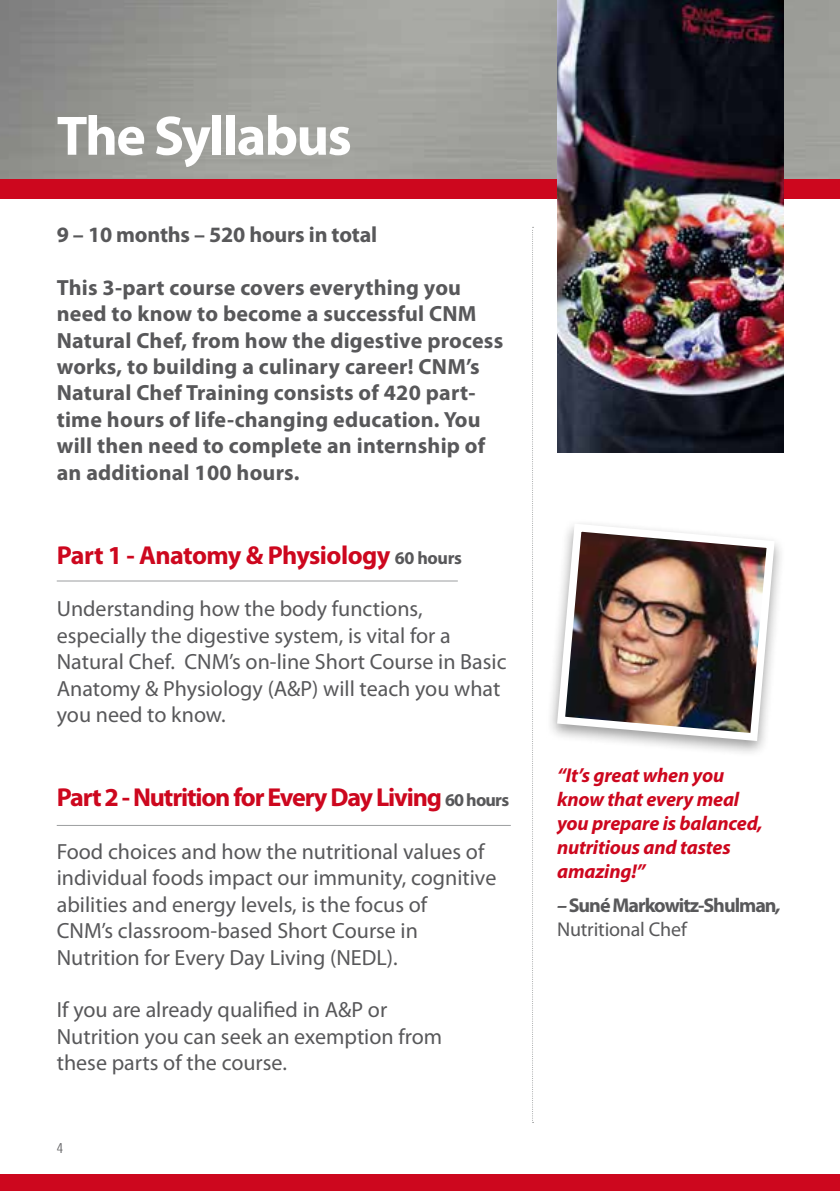
<style>
.page{position:relative;width:840px;height:1191px;background:#fff}
.page>*{position:absolute;margin:0;border:0;box-sizing:border-box;transform-origin:0 0}
.t1{font:700 56px "Myriad Pro";letter-spacing:-.03em;color:#fff}
.t2{font:700 26px "Myriad Pro";letter-spacing:-.045em;color:#cd071e}
.t3{font:700 26px "Myriad Pro";letter-spacing:-.02em;color:#cd071e}
.t4{font:22px/26.4px "Myriad Pro";color:#58585a}
.t5{font:700 22px/26.4px "Myriad Pro";letter-spacing:.01em;color:#58585a}
.t6{font:700 22px "Myriad Pro";letter-spacing:-.01em;color:#58585a}
.t7{font:italic 700 20px/24px "Myriad Pro";letter-spacing:-.01em;color:#cd071e}
.t8{font:700 20px/24px "Myriad Pro";letter-spacing:-.05em;color:#58585a}
.t9{font:300 condensed 14px "Zurich BT";color:#58585a}
.s1{font-size:18px;color:#58585a}
.s2{font-style:italic}
.s3{font-weight:400}
</style>
<div class="page">
<div style="left:545px;top:518px;width:240px;height:240px;background:#000;opacity:.4"></div>
<img style="left:552px;top:519px;width:226px;height:226px">
<img style="left:0;top:0;width:839px;height:179px">
<div style="left:0;top:179px;width:839px;height:19px;background:#cd071e"></div>
<div style="left:0;top:1174px;width:839px;height:17px;background:#cd071e"></div>
<hr style="left:57px;top:580px;width:400px;height:1px;background:#9c9e9f">
<hr style="left:57px;top:825px;width:453px;height:1px;background:#9c9e9f">
<svg style="left:532px;top:227px;width:1px;height:896px"></svg>
<img style="left:557px;top:0;width:225px;height:452px">
<h1 class="t1" style="left:57px;top:99px;width:296px">The Syllabus</h1>
<p class="t6" style="left:57px;top:220px;width:322px">9 – 10 months – 520 hours in total</p>
<p class="t5" style="left:57px;top:273px;width:448px">This 3-part course covers everything you need to know to become a successful CNM Natural Chef, from how the digestive process works, to building a culinary career! CNM’s Natural Chef Training consists of 420 part&shy;time hours of life-changing education. You will then need to complete an internship of an additional 100 hours.</p>
<p class="t3" style="left:57px;top:538px;width:406px">Part 1 - Anatomy &amp; Physiology <span class="s1">60 hours</span></p>
<p class="t4" style="left:57px;top:595px;width:451px">Understanding how the body functions, especially the digestive system, is vital for a Natural Chef. CNM’s on-line Short Course in Basic Anatomy &amp; Physiology (A&amp;P) will teach you what you need to know.</p>
<p class="t2" style="left:57px;top:780px;width:453px">Part 2 - Nutrition for Every Day Living <span class="s1">60 hours</span></p>
<p class="t4" style="left:57px;top:838px;width:441px">Food choices and how the nutritional values of individual foods impact our immunity, cognitive abilities and energy levels, is the focus of<br>CNM’s classroom-based Short Course in Nutrition for Every Day Living (NEDL).</p>
<p class="t4" style="left:57px;top:996px;width:387px">If you are already qualified in A&amp;P or<br>Nutrition you can seek an exemption from these parts of the course.</p>
<p class="t9" style="left:57px;top:1139px;width:8px">4</p>
<p class="t7" style="left:556px;top:762px;width:207px">“It’s great when you know that every meal you prepare is balanced, nutritious and tastes amazing!”</p>
<p class="t8" style="left:556px;top:892px;width:225px"><span class="s2">–</span> Suné Markowitz-Shulman<span class="s2">,<br></span><span class="s3">Nutritional Chef</span></p>
</div>
